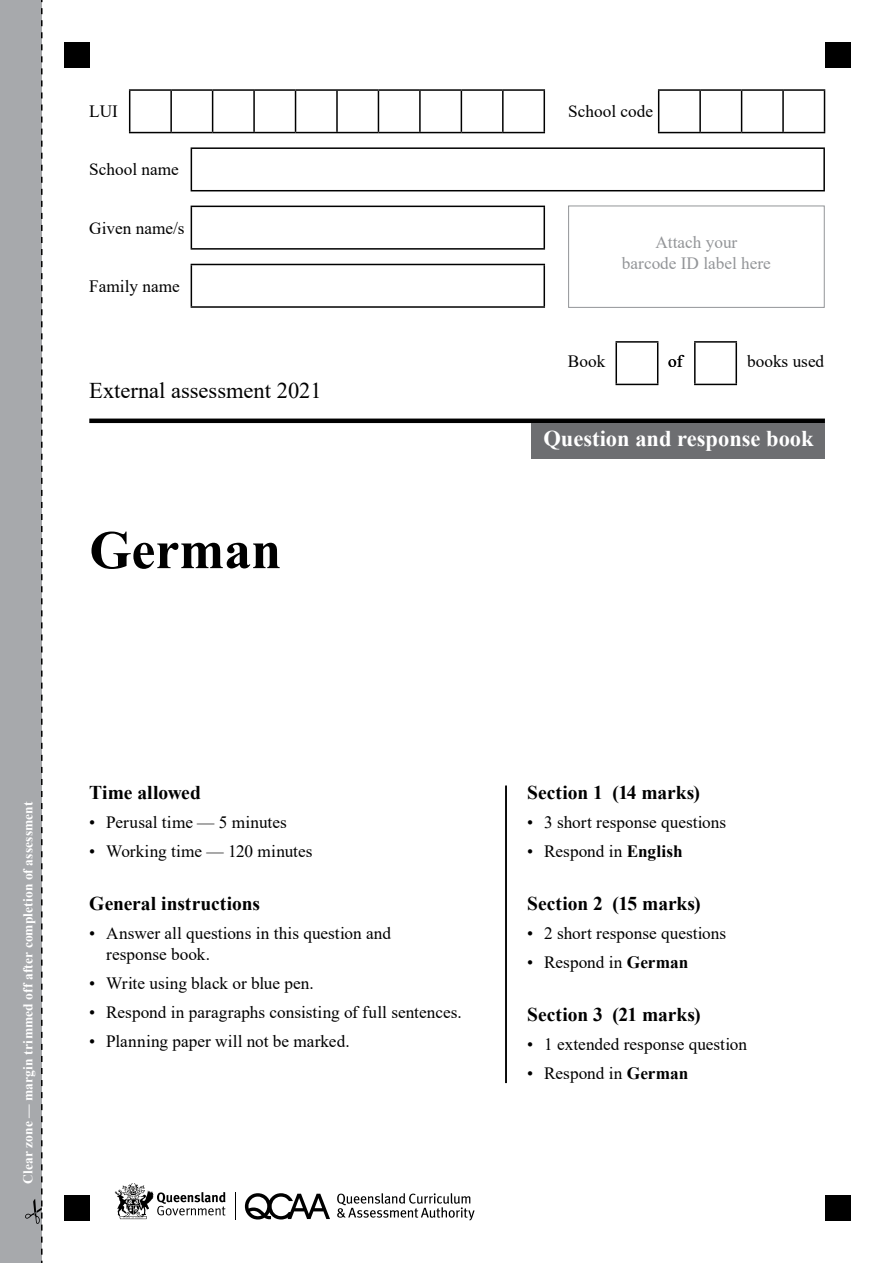
<style>
.page{position:relative;width:893px;height:1263px;background:#fff}
.page>*{position:absolute;margin:0;border:0;box-sizing:border-box;transform-origin:0 0}
.t1{font:700 54px "Times New Roman";color:#000}
.t2{font:700 22.5px "Times New Roman";color:#fff}
.t3{font:22.5px "Times New Roman";color:#000}
.t4{font:700 19.5px "Times New Roman";letter-spacing:-.005em;color:#000}
.t5{font:17.25px/20.7px "Times New Roman";color:#000}
.t6{font:17.25px/21px "Times New Roman";color:#939598;text-align:center}
.t7{font:700 13.5px "Times New Roman";letter-spacing:.01em;color:#fff}
.s1{font-weight:700}
</style>
<div class="page">
<div style="left:0;top:0;width:25px;height:1263px;background:#a7a9ac"></div>
<svg style="left:25px;top:0;width:18px;height:1263px;background:#a3a4a7"></svg>
<div style="left:64px;top:43px;width:25px;height:25px;background:#000"></div>
<div style="left:64px;top:1195px;width:25px;height:25px;background:#000"></div>
<div style="left:825px;top:43px;width:25px;height:25px;background:#000"></div>
<div style="left:825px;top:1195px;width:25px;height:25px;background:#000"></div>
<svg style="left:245px;top:1193px;width:85px;height:26px"></svg>
<svg style="left:115px;top:1183px;width:110px;height:36px"></svg>
<svg style="left:235px;top:1192px;width:1px;height:28px"></svg>
<svg style="left:337px;top:1193px;width:138px;height:27px"></svg>
<hr style="left:89px;top:419px;width:736px;height:4px;background:#000">
<div style="left:531px;top:423px;width:294px;height:36px;background:#6d6e71"></div>
<hr style="left:505px;top:786px;width:2px;height:297px;background:#000">
<hr style="left:615px;top:341px;width:43px;height:2px;background:#000">
<hr style="left:615px;top:343px;width:2px;height:41px;background:#000">
<hr style="left:657px;top:343px;width:1px;height:41px;background:#000">
<hr style="left:615px;top:384px;width:43px;height:1px;background:#000">
<hr style="left:694px;top:341px;width:43px;height:2px;background:#000">
<hr style="left:694px;top:343px;width:2px;height:41px;background:#000">
<hr style="left:735px;top:343px;width:2px;height:41px;background:#000">
<hr style="left:694px;top:384px;width:43px;height:1px;background:#000">
<div style="left:568px;top:206px;width:257px;height:102px;border:1px solid #939598"></div>
<hr style="left:191px;top:206px;width:354px;height:1px;background:#000">
<hr style="left:191px;top:207px;width:1px;height:41px;background:#000">
<hr style="left:544px;top:207px;width:1px;height:41px;background:#000">
<hr style="left:191px;top:248px;width:354px;height:2px;background:#000">
<hr style="left:191px;top:147px;width:634px;height:2px;background:#000">
<hr style="left:191px;top:149px;width:1px;height:41px;background:#000">
<hr style="left:823px;top:149px;width:2px;height:41px;background:#000">
<hr style="left:191px;top:190px;width:634px;height:1px;background:#000">
<hr style="left:191px;top:264px;width:354px;height:1px;background:#000">
<hr style="left:191px;top:265px;width:1px;height:41px;background:#000">
<hr style="left:544px;top:265px;width:1px;height:41px;background:#000">
<hr style="left:191px;top:306px;width:354px;height:2px;background:#000">
<hr style="left:129px;top:89px;width:42px;height:2px;background:#000">
<hr style="left:129px;top:91px;width:1px;height:41px;background:#000">
<hr style="left:171px;top:89px;width:42px;height:2px;background:#000">
<hr style="left:170px;top:91px;width:2px;height:41px;background:#000">
<hr style="left:213px;top:89px;width:41px;height:2px;background:#000">
<hr style="left:212px;top:91px;width:1px;height:41px;background:#000">
<hr style="left:254px;top:89px;width:42px;height:2px;background:#000">
<hr style="left:253px;top:91px;width:2px;height:41px;background:#000">
<hr style="left:296px;top:89px;width:41px;height:2px;background:#000">
<hr style="left:295px;top:91px;width:1px;height:41px;background:#000">
<hr style="left:337px;top:89px;width:41px;height:2px;background:#000">
<hr style="left:336px;top:91px;width:2px;height:41px;background:#000">
<hr style="left:378px;top:89px;width:42px;height:2px;background:#000">
<hr style="left:378px;top:91px;width:1px;height:41px;background:#000">
<hr style="left:420px;top:89px;width:41px;height:2px;background:#000">
<hr style="left:419px;top:91px;width:2px;height:41px;background:#000">
<hr style="left:461px;top:89px;width:42px;height:2px;background:#000">
<hr style="left:461px;top:91px;width:1px;height:41px;background:#000">
<hr style="left:503px;top:89px;width:42px;height:2px;background:#000">
<hr style="left:502px;top:91px;width:2px;height:41px;background:#000">
<hr style="left:544px;top:91px;width:1px;height:41px;background:#000">
<hr style="left:129px;top:132px;width:42px;height:1px;background:#000">
<hr style="left:171px;top:132px;width:42px;height:1px;background:#000">
<hr style="left:213px;top:132px;width:41px;height:1px;background:#000">
<hr style="left:254px;top:132px;width:42px;height:1px;background:#000">
<hr style="left:296px;top:132px;width:41px;height:1px;background:#000">
<hr style="left:337px;top:132px;width:41px;height:1px;background:#000">
<hr style="left:378px;top:132px;width:42px;height:1px;background:#000">
<hr style="left:420px;top:132px;width:41px;height:1px;background:#000">
<hr style="left:461px;top:132px;width:42px;height:1px;background:#000">
<hr style="left:503px;top:132px;width:42px;height:1px;background:#000">
<hr style="left:658px;top:89px;width:42px;height:2px;background:#000">
<hr style="left:658px;top:91px;width:1px;height:41px;background:#000">
<hr style="left:700px;top:89px;width:42px;height:2px;background:#000">
<hr style="left:699px;top:91px;width:2px;height:41px;background:#000">
<hr style="left:742px;top:89px;width:41px;height:2px;background:#000">
<hr style="left:741px;top:91px;width:1px;height:41px;background:#000">
<hr style="left:783px;top:89px;width:42px;height:2px;background:#000">
<hr style="left:782px;top:91px;width:2px;height:41px;background:#000">
<hr style="left:824px;top:91px;width:1px;height:41px;background:#000">
<hr style="left:658px;top:132px;width:42px;height:1px;background:#000">
<hr style="left:700px;top:132px;width:42px;height:1px;background:#000">
<hr style="left:742px;top:132px;width:41px;height:1px;background:#000">
<hr style="left:783px;top:132px;width:42px;height:1px;background:#000">
<p class="t5" style="left:89px;top:100px;width:30px">LUI</p>
<p class="t5" style="left:568px;top:100px;width:86px">School code</p>
<p class="t5" style="left:89px;top:159px;width:91px">School name</p>
<p class="t5" style="left:89px;top:217px;width:97px">Given name/s</p>
<p class="t5" style="left:89px;top:275px;width:92px">Family name</p>
<h2 class="t3" style="left:89px;top:375px;width:234px">External assessment 2021</h2>
<h1 class="t1" style="left:89px;top:511px;width:193px">German</h1>
<p class="t6" style="left:622px;top:231px;width:150px">Attach your<br>barcode ID label here</p>
<p class="t5" style="left:568px;top:351px;width:39px">Book</p>
<p class="t5" style="left:747px;top:351px;width:79px">books used</p>
<p class="t5" style="left:668px;top:351px;width:16px">of</p>
<h2 class="t2" style="left:543px;top:422px;width:272px">Question and response book</h2>
<p class="t7" style="left:18px;top:1184px;width:384px;rotate:-90deg">Clear zone — margin trimmed off after completion of assessment</p>
<p class="t4" style="left:89px;top:778px;width:113px">Time allowed</p>
<p class="t5" style="left:89px;top:811px;width:199px">• Perusal time — 5 minutes</p>
<p class="t5" style="left:89px;top:840px;width:225px">• Working time — 120 minutes</p>
<p class="t4" style="left:89px;top:889px;width:172px">General instructions</p>
<p class="t5" style="left:106px;top:922px;width:286px;text-indent:-17px">• Answer all questions in this question and response book.</p>
<p class="t5" style="left:89px;top:972px;width:226px">• Write using black or blue pen.</p>
<p class="t5" style="left:89px;top:1001px;width:374px">• Respond in paragraphs consisting of full sentences.</p>
<p class="t5" style="left:89px;top:1031px;width:262px">• Planning paper will not be marked.</p>
<p class="t4" style="left:527px;top:778px;width:174px">Section 1 (14 marks)</p>
<p class="t5" style="left:527px;top:811px;width:201px">• 3 short response questions</p>
<p class="t5" style="left:527px;top:840px;width:157px">• Respond in <span class="s1">English</span></p>
<p class="t4" style="left:527px;top:889px;width:175px">Section 2 (15 marks)</p>
<p class="t5" style="left:527px;top:922px;width:201px">• 2 short response questions</p>
<p class="t5" style="left:527px;top:952px;width:162px">• Respond in <span class="s1">German</span></p>
<p class="t4" style="left:527px;top:1000px;width:175px">Section 3 (21 marks)</p>
<p class="t5" style="left:527px;top:1033px;width:221px">• 1 extended response question</p>
<p class="t5" style="left:527px;top:1063px;width:162px">• Respond in <span class="s1">German</span></p>
</div>
